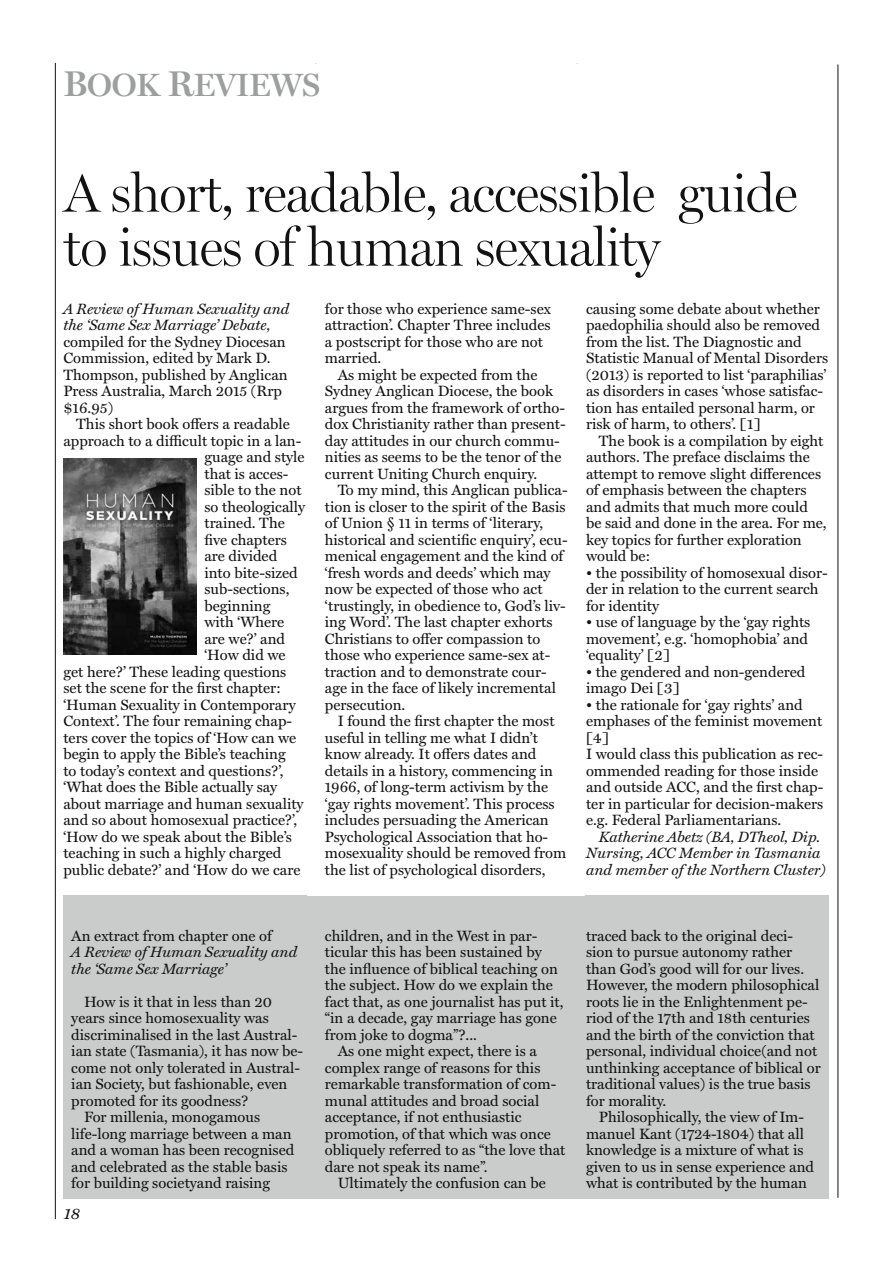
<style>
.page{position:relative;width:893px;height:1263px;background:#fff}
.page>*{position:absolute;margin:0;border:0;box-sizing:border-box;transform-origin:0 0}
.t1{font:300 54px/54px "Miller Display";letter-spacing:-.02em;color:#121212}
.t2{font:32.4px "Miller Display Semibold SC900";letter-spacing:-.01em;color:#9d9f9e}
.t3{font:italic 16.5px "Miller Text";color:#121212}
.t4{font:15px/16.5px "Miller Text";color:#121212}
.t5{font:italic 15px/16.5px "Miller Text";color:#121212}
.s1{font-size:36px}
</style>
<div class="page">
<hr style="left:55px;top:63px;width:1px;height:1156px;background:#121212">
<hr style="left:837px;top:65px;width:1px;height:1133px;background:#121212">
<div style="left:63px;top:895px;width:766px;height:304px;background:#c9cccb"></div>
<img style="left:64px;top:458px;width:133px;height:197px">
<h2 class="t2" style="left:63px;top:66px;width:258px"><span class="s1">B</span>OOK <span class="s1">R</span>EVIEWS</h2>
<h1 class="t1" style="left:63px;top:167px;width:736px">A short, readable, accessible guide to issues of human sexuality</h1>
<p class="t4" style="left:586px;top:300px;width:244px">causing some debate about whether paedophilia should also be removed from the list. The Diagnostic and Statistic Manual of Mental Disorders (2013) is reported to list ‘paraphilias’ as disorders in cases ‘whose satisfac&shy;tion has entailed personal harm, or risk of harm, to others’. [1]</p>
<p class="t4" style="left:586px;top:432px;width:242px;text-indent:13px">The book is a compilation by eight authors. The preface disclaims the attempt to remove slight differences of emphasis between the chapters and admits that much more could be said and done in the area. For me, key topics for further exploration would be:</p>
<p class="t4" style="left:586px;top:564px;width:243px">• the possibility of homosexual disor&shy;der in relation to the current search for identity</p>
<p class="t4" style="left:586px;top:614px;width:226px">• use of language by the ‘gay rights movement’, e.g. ‘homophobia’ and ‘equality’ [2]</p>
<p class="t4" style="left:586px;top:663px;width:221px">• the gendered and non-gendered imago Dei [3]</p>
<p class="t4" style="left:586px;top:696px;width:239px">• the rationale for ‘gay rights’ and emphases of the feminist movement [4]<br>I would class this publication as rec&shy;ommended reading for those inside and outside ACC, and the first chap&shy;ter in particular for decision-makers e.g. Federal Parliamentarians.</p>
<p class="t5" style="left:586px;top:828px;width:241px;text-align:center">Katherine Abetz (BA, DTheol, Dip.<br>Nursing, ACC Member in Tasmania and member of the Northern Cluster)</p>
<p class="t4" style="left:325px;top:300px;width:228px">for those who experience same-sex attraction’. Chapter Three includes a postscript for those who are not married.</p>
<p class="t4" style="left:325px;top:366px;width:242px;text-indent:13px">As might be expected from the Sydney Anglican Diocese, the book argues from the framework of ortho&shy;dox Christianity rather than present&shy;day attitudes in our church commu&shy;nities as seems to be the tenor of the current Uniting Church enquiry.</p>
<p class="t4" style="left:325px;top:482px;width:244px;text-indent:13px">To my mind, this Anglican publica&shy;tion is closer to the spirit of the Basis of Union § 11 in terms of ‘literary, historical and scientific enquiry’, ecu&shy;menical engagement and the kind of ‘fresh words and deeds’ which may now be expected of those who act ‘trustingly, in obedience to, God’s liv&shy;ing Word’. The last chapter exhorts Christians to offer compassion to those who experience same-sex at&shy;traction and to demonstrate cour&shy;age in the face of likely incremental persecution.</p>
<p class="t4" style="left:325px;top:713px;width:243px;text-indent:13px">I found the first chapter the most useful in telling me what I didn’t know already. It offers dates and details in a history, commencing in 1966, of long-term activism by the ‘gay rights movement’. This process includes persuading the American Psychological Association that ho&shy;mosexuality should be removed from the list of psychological disorders,</p>
<p class="t5" style="left:63px;top:300px;width:228px">A Review of Human Sexuality and the ‘Same Sex Marriage’ Debate,</p>
<p class="t4" style="left:63px;top:333px;width:226px">compiled for the Sydney Diocesan<br>Commission, edited by Mark D.<br>Thompson, published by Anglican<br>Press Australia, March 2015 (Rrp $16.95)</p>
<p class="t4" style="left:76px;top:416px;width:215px">This short book offers a readable</p>
<p class="t4" style="left:63px;top:432px;width:239px">approach to a difficult topic in a lan-</p>
<p class="t4" style="left:204px;top:449px;width:102px">guage and style</p>
<p class="t4" style="left:204px;top:465px;width:86px">that is acces-</p>
<p class="t4" style="left:204px;top:482px;width:99px">sible to the not</p>
<p class="t4" style="left:204px;top:498px;width:102px">so theologically</p>
<p class="t4" style="left:204px;top:515px;width:82px">trained. The</p>
<p class="t4" style="left:204px;top:531px;width:84px">five chapters</p>
<p class="t4" style="left:204px;top:548px;width:74px">are divided</p>
<p class="t4" style="left:204px;top:564px;width:95px">into bite-sized</p>
<p class="t4" style="left:204px;top:581px;width:87px">sub-sections,</p>
<p class="t4" style="left:204px;top:597px;width:68px">beginning</p>
<p class="t4" style="left:204px;top:614px;width:81px">with ‘Where</p>
<p class="t4" style="left:204px;top:630px;width:82px">are we?’ and</p>
<p class="t4" style="left:204px;top:647px;width:83px">‘How did we</p>
<p class="t4" style="left:63px;top:663px;width:224px">get here?’ These leading questions</p>
<p class="t4" style="left:63px;top:680px;width:219px">set the scene for the first chapter:</p>
<p class="t4" style="left:63px;top:696px;width:234px">‘Human Sexuality in Contemporary</p>
<p class="t4" style="left:63px;top:713px;width:230px">Context’. The four remaining chap-</p>
<p class="t4" style="left:63px;top:729px;width:234px">ters cover the topics of ‘How can we</p>
<p class="t4" style="left:63px;top:746px;width:224px">begin to apply the Bible’s teaching</p>
<p class="t4" style="left:63px;top:762px;width:222px">to today’s context and questions?’,</p>
<p class="t4" style="left:63px;top:779px;width:215px">‘What does the Bible actually say</p>
<p class="t4" style="left:63px;top:795px;width:242px">about marriage and human sexuality</p>
<p class="t4" style="left:63px;top:812px;width:235px">and so about homosexual practice?’,</p>
<p class="t4" style="left:63px;top:828px;width:230px">‘How do we speak about the Bible’s</p>
<p class="t4" style="left:63px;top:845px;width:219px">teaching in such a highly charged</p>
<p class="t4" style="left:63px;top:861px;width:239px">public debate?’ and ‘How do we care</p>
<p class="t4" style="left:71px;top:927px;width:202px">An extract from chapter one of</p>
<p class="t5" style="left:71px;top:944px;width:228px">A Review of Human Sexuality and the ‘Same Sex Marriage’</p>
<p class="t4" style="left:84px;top:993px;width:190px">How is it that in less than 20</p>
<p class="t4" style="left:71px;top:1010px;width:199px">years since homosexuality was</p>
<p class="t4" style="left:71px;top:1026px;width:228px">discriminalised in the last Austral-</p>
<p class="t4" style="left:71px;top:1043px;width:233px">ian state (Tasmania), it has now be-</p>
<p class="t4" style="left:71px;top:1059px;width:230px">come not only tolerated in Austral-</p>
<p class="t4" style="left:71px;top:1076px;width:218px">ian Society, but fashionable, even</p>
<p class="t4" style="left:71px;top:1092px;width:179px">promoted for its goodness?</p>
<p class="t4" style="left:84px;top:1109px;width:178px">For millenia, monogamous</p>
<p class="t4" style="left:71px;top:1125px;width:222px">life-long marriage between a man</p>
<p class="t4" style="left:71px;top:1142px;width:225px">and a woman has been recognised</p>
<p class="t4" style="left:71px;top:1158px;width:218px">and celebrated as the stable basis</p>
<p class="t4" style="left:71px;top:1175px;width:200px">for building societyand raising</p>
<p class="t3" style="left:64px;top:1204px;width:18px">18</p>
<p class="t4" style="left:325px;top:927px;width:214px">children, and in the West in par-</p>
<p class="t4" style="left:325px;top:944px;width:218px">ticular this has been sustained by</p>
<p class="t4" style="left:325px;top:960px;width:235px">the influence of biblical teaching on</p>
<p class="t4" style="left:325px;top:977px;width:230px">the subject. How do we explain the</p>
<p class="t4" style="left:325px;top:993px;width:240px">fact that, as one journalist has put it,</p>
<p class="t4" style="left:325px;top:1010px;width:233px">“in a decade, gay marriage has gone</p>
<p class="t4" style="left:325px;top:1026px;width:153px">from joke to dogma”?...</p>
<p class="t4" style="left:338px;top:1043px;width:201px">As one might expect, there is a</p>
<p class="t4" style="left:325px;top:1059px;width:217px">complex range of reasons for this</p>
<p class="t4" style="left:325px;top:1076px;width:233px">remarkable transformation of com-</p>
<p class="t4" style="left:325px;top:1092px;width:216px">munal attitudes and broad social</p>
<p class="t4" style="left:325px;top:1109px;width:198px">acceptance, if not enthusiastic</p>
<p class="t4" style="left:325px;top:1125px;width:227px">promotion, of that which was once</p>
<p class="t4" style="left:325px;top:1142px;width:242px">obliquely referred to as “the love that</p>
<p class="t4" style="left:325px;top:1158px;width:164px">dare not speak its name”.</p>
<p class="t4" style="left:338px;top:1175px;width:210px">Ultimately the confusion can be</p>
<p class="t4" style="left:586px;top:927px;width:236px">traced back to the original deci&shy;sion to pursue autonomy rather than God’s good will for our lives.<br>However, the modern philosophical roots lie in the Enlightenment pe&shy;riod of the 17th and 18th centuries and the birth of the conviction that personal, individual choice(and not unthinking acceptance of biblical or traditional values) is the true basis for morality.</p>
<p class="t4" style="left:586px;top:1109px;width:229px;text-indent:13px">Philosophically, the view of Im&shy;manuel Kant (1724-1804) that all knowledge is a mixture of what is given to us in sense experience and what is contributed by the human</p>
</div>
